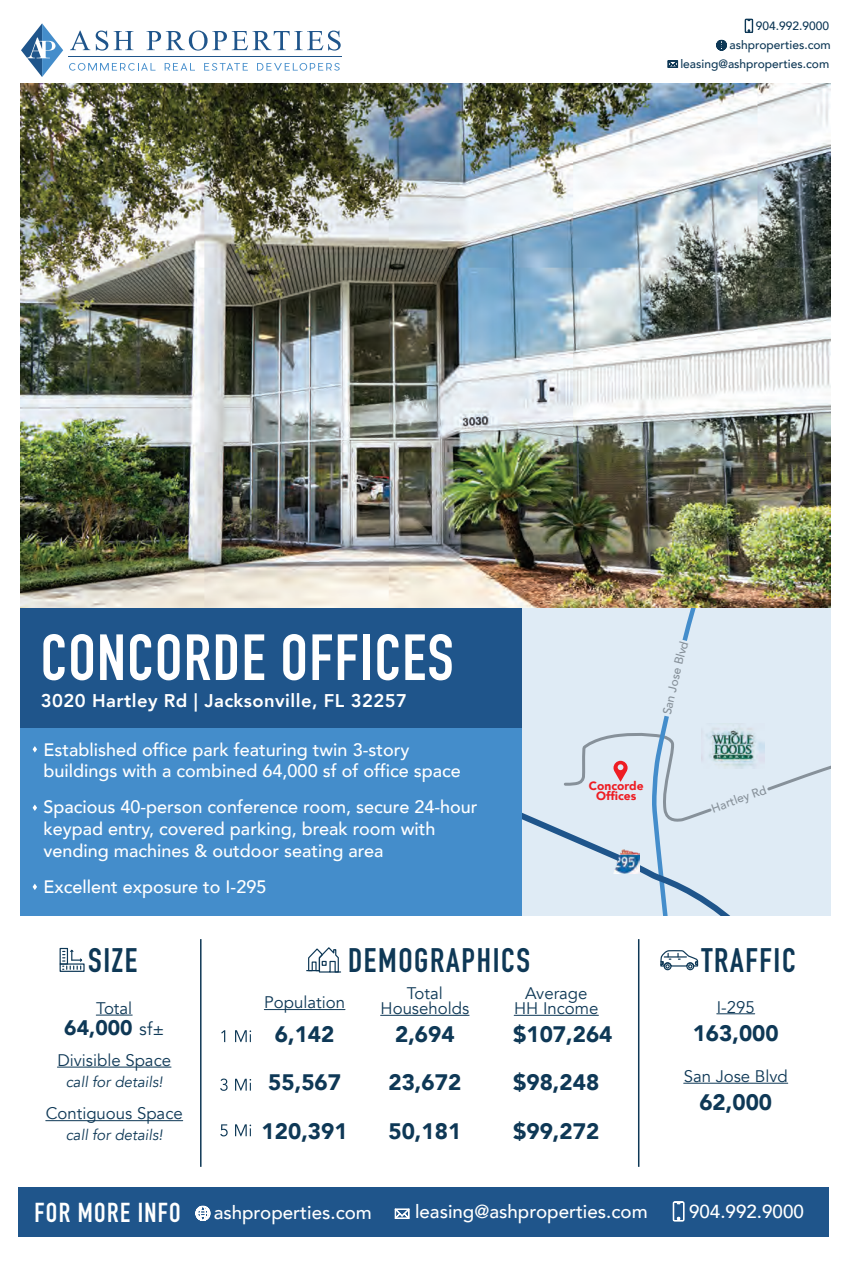
<style>
.page{position:relative;width:849px;height:1261px;background:#fff}
.page>*{position:absolute;margin:0;border:0;box-sizing:border-box;transform-origin:0 0}
.t1{font:700 64.05px "DIN Condensed";letter-spacing:.025em;color:#fff}
.t2{font:700 33.45px "DIN Condensed";letter-spacing:.05em;color:#0e3856}
.t3{font:900 22.35px "Avenir";color:#0e3856}
.t4{font:900 21px "Avenir";color:#0e3856}
.t5{font:500 18.75px "Avenir";color:#fff}
.t6{font:800 18.3px "Avenir";letter-spacing:.025em;color:#fff}
.t7{font:500 18px/21.6px "Avenir";color:#fff}
.t8{font:16.8px/14.9px "Avenir";color:#0e3856;text-align:center}
.t9{font:italic 15px "Avenir";color:#0e3856}
.t10{font:500 12px/18.8px "Avenir";color:#0e3856;text-align:right}
.t11{font:500 12px "Avenir";color:#87919a}
.t12{font:900 12px/10.2px "Avenir";color:#ee1d23;text-align:center}
.s1{font-weight:400;font-size:18px}
.s2{font-family:"Helvetica";font-weight:300;font-size:18px}
.s3{font-family:"DIN Condensed";font-weight:700;font-size:27px}
</style>
<div class="page">
<img style="left:20px;top:83px;width:810px;height:525px">
<svg style="left:716px;top:40px;width:10px;height:11px"></svg>
<svg style="left:667px;top:60px;width:10px;height:8px"></svg>
<svg style="left:744px;top:19px;width:8px;height:14px"></svg>
<div style="left:20px;top:608px;width:810px;height:123px;background:#1f558b"></div>
<div style="left:20px;top:728px;width:810px;height:187px;background:#448dcb"></div>
<hr style="left:96px;top:1014px;width:36px;height:1px;background:#0e3856">
<hr style="left:57px;top:1066px;width:114px;height:1px;background:#0e3856">
<hr style="left:46px;top:1120px;width:137px;height:1px;background:#0e3856">
<div style="left:60px;top:947px;width:8px;height:17px;border:1px solid #0e3856"></div>
<div style="left:60px;top:963px;width:25px;height:8px;border:1px solid #0e3856"></div>
<svg style="left:63px;top:948px;width:20px;height:21px"></svg>
<svg style="left:306px;top:947px;width:34px;height:26px"></svg>
<hr style="left:683px;top:1082px;width:104px;height:1px;background:#0e3856">
<hr style="left:716px;top:1013px;width:38px;height:1px;background:#0e3856">
<div style="left:663px;top:962px;width:8px;height:8px;border:1px solid #0e3856;border-radius:50%"></div>
<div style="left:686px;top:962px;width:8px;height:8px;border:1px solid #0e3856;border-radius:50%"></div>
<svg style="left:660px;top:950px;width:38px;height:18px"></svg>
<hr style="left:200px;top:939px;width:1px;height:227px;background:#0e3856">
<hr style="left:637px;top:939px;width:2px;height:227px;background:#0e3856">
<svg style="left:33px;top:804px;width:4px;height:7px"></svg>
<svg style="left:33px;top:883px;width:4px;height:7px"></svg>
<svg style="left:33px;top:746px;width:4px;height:6px"></svg>
<div style="left:18px;top:1187px;width:810px;height:49px;background:#1f558b"></div>
<svg style="left:195px;top:1205px;width:15px;height:15px"></svg>
<svg style="left:394px;top:1208px;width:15px;height:10px"></svg>
<svg style="left:672px;top:1201px;width:12px;height:20px"></svg>
<hr style="left:264px;top:1009px;width:81px;height:1px;background:#0e3856">
<svg style="left:221px;top:1030px;width:4px;height:12px"></svg>
<svg style="left:235px;top:1030px;width:16px;height:12px"></svg>
<svg style="left:220px;top:1078px;width:7px;height:12px"></svg>
<svg style="left:235px;top:1078px;width:16px;height:12px"></svg>
<svg style="left:220px;top:1124px;width:7px;height:12px"></svg>
<svg style="left:235px;top:1124px;width:16px;height:12px"></svg>
<hr style="left:514px;top:1014px;width:84px;height:1px;background:#0e3856">
<hr style="left:380px;top:1014px;width:89px;height:1px;background:#0e3856">
<div style="left:522px;top:608px;width:308px;height:307px;background:#dfebf5"></div>
<svg style="left:767px;top:766px;width:63px;height:25px"></svg>
<svg style="left:522px;top:715px;width:220px;height:200px"></svg>
<img style="left:701px;top:723px;width:63px;height:45px">
<hr style="left:69px;top:56px;width:273px;height:1px;background:#1f558b">
<svg style="left:70px;top:31px;width:20px;height:19px"></svg>
<svg style="left:96px;top:31px;width:12px;height:20px"></svg>
<svg style="left:114px;top:31px;width:19px;height:19px"></svg>
<svg style="left:146px;top:31px;width:194px;height:20px"></svg>
<svg style="left:69px;top:63px;width:86px;height:8px"></svg>
<svg style="left:165px;top:63px;width:30px;height:8px"></svg>
<svg style="left:204px;top:63px;width:44px;height:8px"></svg>
<svg style="left:257px;top:63px;width:82px;height:8px"></svg>
<svg style="left:21px;top:23px;width:42px;height:54px"></svg>
<svg style="left:682px;top:608px;width:14px;height:33px"></svg>
<p class="t10" style="left:729px;top:16px;width:103px">904.992.9000 ashproperties.com</p>
<p class="t10" style="left:680px;top:54px;width:150px">leasing@ashproperties.com</p>
<h1 class="t1" style="left:41px;top:614px;width:414px">CONCORDE OFFICES</h1>
<p class="t6" style="left:41px;top:686px;width:367px">3020 Hartley Rd | Jacksonville, FL 32257</p>
<p class="t7" style="left:43px;top:737px;width:419px">Established office park featuring twin 3-story buildings with a combined 64,000 sf of office space</p>
<p class="t7" style="left:43px;top:795px;width:435px">Spacious 40-person conference room, secure 24-hour keypad entry, covered parking, break room with vending machines &amp; outdoor seating area</p>
<p class="t7" style="left:43px;top:874px;width:224px">Excellent exposure to I-295</p>
<p class="t11" style="left:656px;top:712px;width:49px;rotate:-77deg">San Jose</p>
<p class="t12" style="left:588px;top:780px;width:56px">Concorde<br>Offices</p>
<p class="t11" style="left:708px;top:799px;width:59px;rotate:-20deg">Hartley Rd</p>
<h2 class="t2" style="left:88px;top:937px;width:50px">SIZE</h2>
<p class="t8" style="left:96px;top:1000px;width:37px">Total</p>
<p class="t4" style="left:64px;top:1009px;width:101px">64,000 <span class="s1">sf</span><span class="s2">±</span></p>
<p class="t8" style="left:57px;top:1052px;width:115px">Divisible Space</p>
<p class="t9" style="left:66px;top:1072px;width:98px">call for details!</p>
<p class="t8" style="left:46px;top:1106px;width:138px">Contiguous Space</p>
<p class="t9" style="left:66px;top:1126px;width:98px">call for details!</p>
<h2 class="t2" style="left:348px;top:937px;width:183px">DEMOGRAPHICS</h2>
<h2 class="t2" style="left:701px;top:937px;width:96px">TRAFFIC</h2>
<p class="t8" style="left:264px;top:995px;width:82px">Population</p>
<p class="t3" style="left:275px;top:1015px;width:61px">6,142</p>
<p class="t8" style="left:380px;top:986px;width:90px">Total<br>Households</p>
<p class="t3" style="left:395px;top:1015px;width:61px">2,694</p>
<p class="t8" style="left:514px;top:986px;width:86px">Average<br>HH Income</p>
<p class="t3" style="left:513px;top:1015px;width:101px">$107,264</p>
<p class="t3" style="left:268px;top:1062px;width:74px">55,567</p>
<p class="t3" style="left:388px;top:1062px;width:74px">23,672</p>
<p class="t3" style="left:513px;top:1062px;width:87px">$98,248</p>
<p class="t3" style="left:261px;top:1111px;width:87px">120,391</p>
<p class="t3" style="left:388px;top:1111px;width:74px">50,181</p>
<p class="t3" style="left:513px;top:1111px;width:87px">$99,272</p>
<p class="t8" style="left:716px;top:999px;width:39px">I-295</p>
<p class="t3" style="left:692px;top:1014px;width:87px">163,000</p>
<p class="t8" style="left:683px;top:1068px;width:105px">San Jose Blvd</p>
<p class="t3" style="left:699px;top:1083px;width:74px">62,000</p>
<p class="t5" style="left:34px;top:1195px;width:339px"><span class="s3">FOR MORE INFO</span> ashproperties.com</p>
<p class="t5" style="left:415px;top:1195px;width:234px">leasing@ashproperties.com</p>
<p class="t5" style="left:688px;top:1195px;width:116px">904.992.9000</p>
</div>
